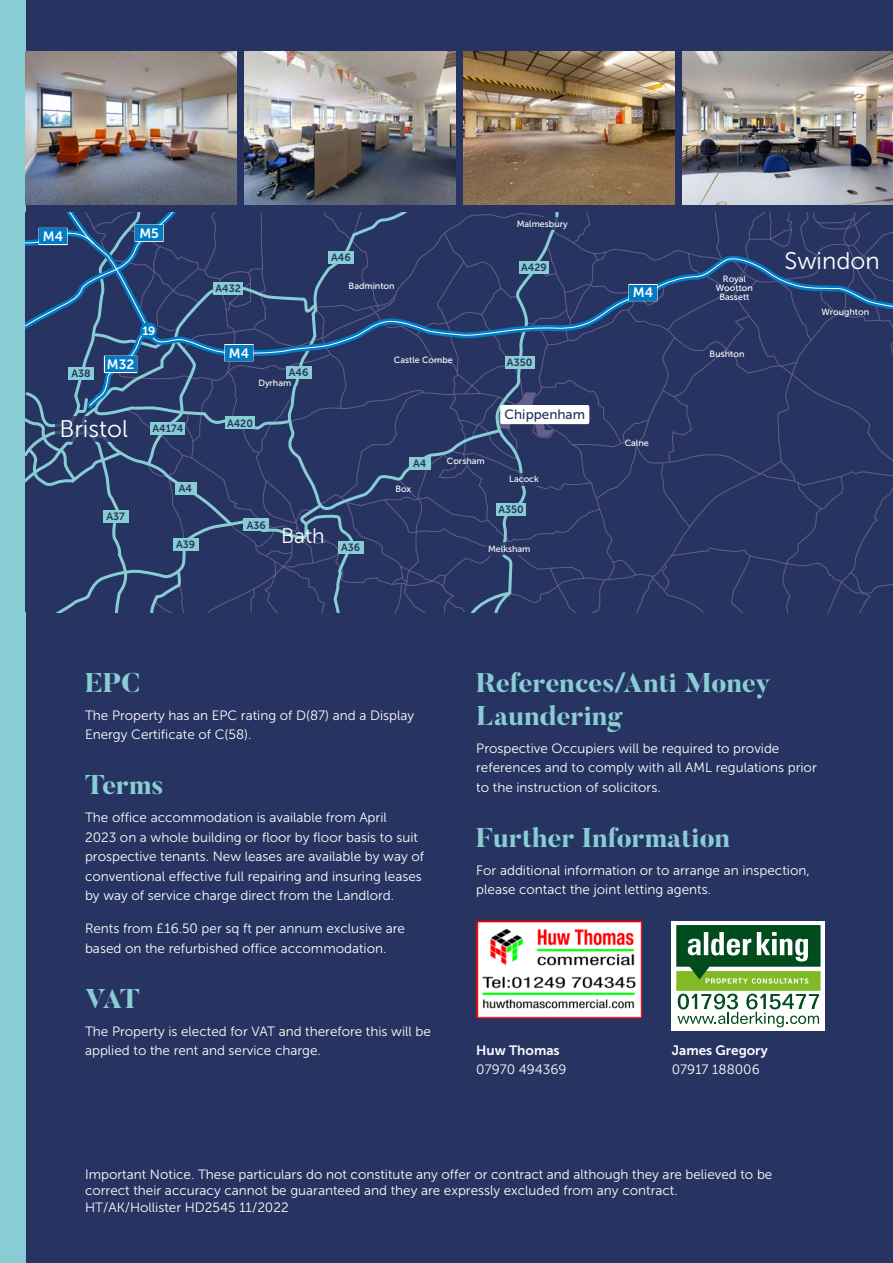
<style>
.page{position:relative;width:893px;height:1263px;background:#273461}
.page>*{position:absolute;margin:0;border:0;box-sizing:border-box;transform-origin:0 0}
.t1{font:800 27px/33px "Butler";color:#88cdd3}
.t2{font:24px "Museo Sans 300";color:#fff}
.t3{font:21px "Museo Sans 300";color:#fff}
.t4{font:13.5px/19.5px "Museo Sans 300";color:#fff}
.t5{font:13.5px "Museo Sans 700";color:#fff}
.t6{font:13.5px "Museo Sans 500";color:#273461}
.t7{font:12px "Museo Sans 700";color:#fff}
.t8{font:10.5px "Museo Sans 700";color:#273461}
.t9{font:9px/9px "Museo Sans 500";color:#fff;text-align:center}
</style>
<div class="page">
<div style="left:0;top:0;width:26px;height:1263px;background:#88cdd3"></div>
<svg style="left:26px;top:411px;width:867px;height:201px"></svg>
<div style="left:243px;top:519px;width:26px;height:12px;background:#88cdd3"></div>
<div style="left:338px;top:541px;width:25px;height:13px;background:#88cdd3"></div>
<div style="left:173px;top:538px;width:25px;height:13px;background:#88cdd3"></div>
<div style="left:103px;top:510px;width:25px;height:13px;background:#88cdd3"></div>
<div style="left:496px;top:503px;width:30px;height:13px;background:#88cdd3"></div>
<div style="left:225px;top:417px;width:30px;height:12px;background:#88cdd3"></div>
<div style="left:151px;top:422px;width:34px;height:12px;background:#88cdd3"></div>
<div style="left:409px;top:457px;width:21px;height:12px;background:#88cdd3"></div>
<div style="left:175px;top:482px;width:21px;height:13px;background:#88cdd3"></div>
<svg style="left:26px;top:213px;width:867px;height:193px"></svg>
<div style="left:628px;top:284px;width:29px;height:17px;border:1px solid #fff"></div>
<div style="left:629px;top:285px;width:28px;height:16px;background:#007bc4"></div>
<div style="left:224px;top:344px;width:29px;height:17px;border:1px solid #fff"></div>
<div style="left:225px;top:345px;width:28px;height:16px;background:#007bc4"></div>
<div style="left:140px;top:322px;width:17px;height:17px;background:#007bc4;border-radius:50%"></div>
<div style="left:39px;top:228px;width:29px;height:17px;border:1px solid #fff"></div>
<div style="left:39px;top:228px;width:28px;height:16px;background:#007bc4"></div>
<div style="left:135px;top:224px;width:29px;height:18px;border:1px solid #fff"></div>
<div style="left:135px;top:225px;width:28px;height:16px;background:#007bc4"></div>
<div style="left:104px;top:356px;width:33px;height:17px;border:2px solid #fff"></div>
<div style="left:105px;top:356px;width:32px;height:16px;background:#007bc4"></div>
<div style="left:486px;top:542px;width:47px;height:13px;background:#273461"></div>
<div style="left:507px;top:473px;width:35px;height:13px;background:#273461"></div>
<div style="left:514px;top:217px;width:57px;height:13px;background:#273461"></div>
<svg style="left:55px;top:416px;width:77px;height:26px"></svg>
<div style="left:500px;top:405px;width:89px;height:19px;background:#fff;border-radius:2px"></div>
<div style="left:672px;top:921px;width:153px;height:109px;background:#fff"></div>
<svg style="left:676px;top:925px;width:144px;height:102px"></svg>
<img style="left:26px;top:51px;width:210px;height:153px">
<img style="left:682px;top:51px;width:211px;height:153px">
<img style="left:244px;top:51px;width:211px;height:153px">
<img style="left:463px;top:51px;width:211px;height:153px">
<img style="left:476px;top:921px;width:166px;height:97px">
<p class="t5" style="left:43px;top:229px;width:22px">M4</p>
<p class="t5" style="left:139px;top:226px;width:21px">M5</p>
<p class="t9" style="left:517px;top:219px;width:52px">Malmesbury</p>
<p class="t8" style="left:331px;top:252px;width:21px">A46</p>
<p class="t8" style="left:521px;top:262px;width:27px">A429</p>
<p class="t8" style="left:216px;top:283px;width:27px">A432</p>
<p class="t9" style="left:349px;top:282px;width:48px">Badminton</p>
<p class="t7" style="left:142px;top:324px;width:15px">19</p>
<p class="t8" style="left:71px;top:368px;width:21px">A38</p>
<p class="t5" style="left:107px;top:357px;width:29px">M32</p>
<p class="t5" style="left:229px;top:345px;width:22px">M4</p>
<p class="t8" style="left:289px;top:366px;width:21px">A46</p>
<p class="t9" style="left:258px;top:378px;width:35px">Dyrham</p>
<p class="t9" style="left:394px;top:356px;width:60px">Castle Combe</p>
<p class="t8" style="left:507px;top:357px;width:27px">A350</p>
<h2 class="t2" style="left:59px;top:416px;width:70px">Bristol</h2>
<p class="t8" style="left:153px;top:422px;width:32px">A4174</p>
<p class="t8" style="left:227px;top:417px;width:27px">A420</p>
<p class="t6" style="left:504px;top:407px;width:82px">Chippenham</p>
<p class="t8" style="left:413px;top:457px;width:15px">A4</p>
<p class="t9" style="left:447px;top:457px;width:39px">Corsham</p>
<p class="t9" style="left:509px;top:474px;width:31px">Lacock</p>
<p class="t8" style="left:179px;top:483px;width:15px">A4</p>
<p class="t9" style="left:395px;top:485px;width:17px">Box</p>
<p class="t8" style="left:106px;top:511px;width:20px">A37</p>
<p class="t8" style="left:247px;top:519px;width:21px">A36</p>
<h3 class="t3" style="left:281px;top:525px;width:45px">Bath</h3>
<p class="t8" style="left:176px;top:539px;width:21px">A39</p>
<p class="t8" style="left:341px;top:541px;width:21px">A36</p>
<p class="t8" style="left:499px;top:503px;width:27px">A350</p>
<p class="t9" style="left:488px;top:544px;width:44px">Melksham</p>
<p class="t5" style="left:633px;top:285px;width:22px">M4</p>
<p class="t9" style="left:625px;top:438px;width:26px">Calne</p>
<p class="t9" style="left:716px;top:274px;width:39px">Royal<br>Wootton<br>Bassett</p>
<p class="t9" style="left:710px;top:349px;width:36px">Bushton</p>
<h2 class="t2" style="left:785px;top:248px;width:97px">Swindon</h2>
<p class="t9" style="left:821px;top:307px;width:49px">Wroughton</p>
<h1 class="t1" style="left:85px;top:666px;width:56px">EPC</h1>
<p class="t4" style="left:85px;top:705px;width:331px">The Property has an EPC rating of D(87) and a Display<br>Energy Certificate of C(58).</p>
<h1 class="t1" style="left:85px;top:769px;width:80px">Terms</h1>
<p class="t4" style="left:85px;top:808px;width:341px">The office accommodation is available from April<br>2023 on a whole building or floor by floor basis to suit prospective tenants. New leases are available by way of conventional effective full repairing and insuring leases by way of service charge direct from the Landlord.</p>
<p class="t4" style="left:85px;top:919px;width:321px">Rents from £16.50 per sq ft per annum exclusive are based on the refurbished office accommodation.</p>
<h1 class="t1" style="left:85px;top:982px;width:56px">VAT</h1>
<p class="t4" style="left:85px;top:1021px;width:347px">The Property is elected for VAT and therefore this will be applied to the rent and service charge.</p>
<h1 class="t1" style="left:476px;top:666px;width:296px">References/Anti Money<br>Laundering</h1>
<p class="t4" style="left:476px;top:738px;width:342px">Prospective Occupiers will be required to provide references and to comply with all AML regulations prior to the instruction of solicitors.</p>
<h1 class="t1" style="left:476px;top:821px;width:255px">Further Information</h1>
<p class="t4" style="left:476px;top:860px;width:335px">For additional information or to arrange an inspection, please contact the joint letting agents.</p>
<p class="t5" style="left:476px;top:1042px;width:85px">Huw Thomas</p>
<p class="t4" style="left:476px;top:1060px;width:92px">07970 494369</p>
<p class="t5" style="left:672px;top:1042px;width:98px">James Gregory</p>
<p class="t4" style="left:672px;top:1060px;width:89px">07917 188006</p>
<p class="t4" style="left:85px;top:1166px;width:689px;line-height:16.5px">Important Notice. These particulars do not constitute any offer or contract and although they are believed to be correct their accuracy cannot be guaranteed and they are expressly excluded from any contract.<br>HT/AK/Hollister HD2545 11/2022</p>
</div>
